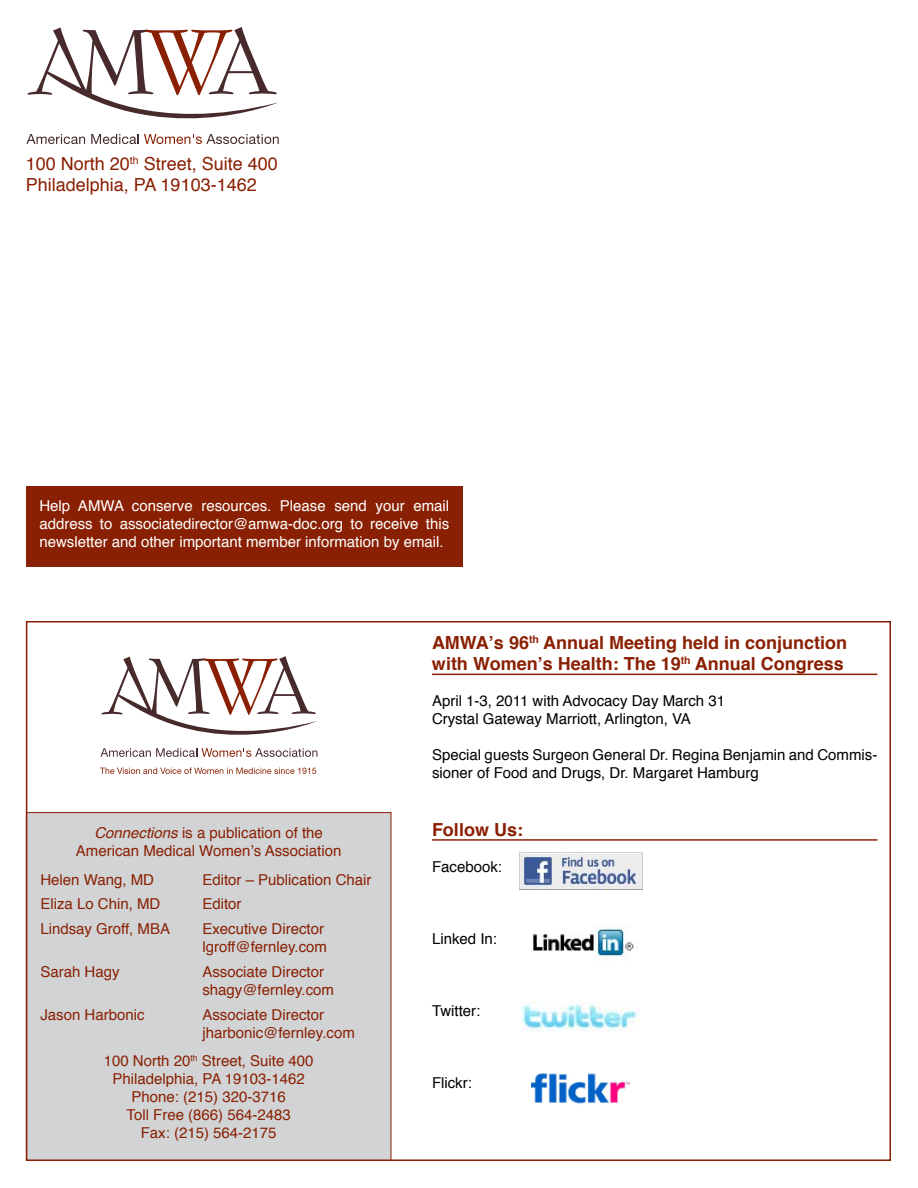
<style>
.page{position:relative;width:918px;height:1188px;background:#fff}
.page>*{position:absolute;margin:0;border:0;box-sizing:border-box;transform-origin:0 0}
.t1{font:700 18px/21.6px "Helvetica";color:#8a2003}
.t2{font:18px/21.6px "Helvetica";color:#8a2003}
.t3{font:15px/18px "Helvetica";color:#8a2003}
.t4{font:15px/18px "Helvetica";color:#000}
.t5{font:15px/18px "Helvetica";color:#fff;text-align:justify}
.s1{font-style:italic}
</style>
<div class="page">
<div style="left:26px;top:813px;width:365px;height:348px;background:#d1d3d4"></div>
<svg style="left:26px;top:27px;width:253px;height:117px"></svg>
<div style="left:26px;top:486px;width:437px;height:81px;background:#8a2003"></div>
<hr style="left:432px;top:674px;width:446px;height:1px;background:#8a2003">
<hr style="left:432px;top:839px;width:446px;height:2px;background:#8a2003">
<svg style="left:100px;top:656px;width:217px;height:118px"></svg>
<img style="left:519px;top:852px;width:123px;height:38px">
<img style="left:531px;top:1072px;width:99px;height:32px">
<img style="left:533px;top:925px;width:101px;height:36px">
<img style="left:522px;top:1001px;width:117px;height:31px">
<p class="t2" style="left:26px;top:153px;width:253px">100 North 20<sup>th</sup> Street, Suite 400<br>Philadelphia, PA 19103-1462</p>
<p class="t5" style="left:39px;top:497px;width:411px">Help AMWA conserve resources. Please send your email address to associatedirector@amwa-doc.org to receive this newsletter and other important member information by email.</p>
<p class="t3" style="left:76px;top:824px;width:267px;text-align:center"><span class="s1">Connections</span> is a publication of the<br>American Medical Women’s Association</p>
<p class="t3" style="left:40px;top:871px;width:115px">Helen Wang, MD</p>
<p class="t3" style="left:202px;top:871px;width:171px">Editor – Publication Chair</p>
<p class="t3" style="left:40px;top:896px;width:122px">Eliza Lo Chin, MD</p>
<p class="t3" style="left:202px;top:896px;width:41px">Editor</p>
<p class="t3" style="left:40px;top:920px;width:131px">Lindsay Groff, MBA</p>
<p class="t3" style="left:202px;top:920px;width:126px">Executive Director lgroff@fernley.com</p>
<p class="t3" style="left:40px;top:963px;width:81px">Sarah Hagy</p>
<p class="t3" style="left:202px;top:963px;width:133px">Associate Director shagy@fernley.com</p>
<p class="t3" style="left:40px;top:1006px;width:106px">Jason Harbonic</p>
<p class="t3" style="left:202px;top:1006px;width:154px">Associate Director jharbonic@fernley.com</p>
<p class="t3" style="left:104px;top:1053px;width:211px;text-align:center">100 North 20<sup>th</sup> Street, Suite 400<br>Philadelphia, PA 19103-1462<br>Phone: (215) 320-3716<br>Toll Free (866) 564-2483<br>Fax: (215) 564-2175</p>
<p class="t1" style="left:432px;top:632px;width:417px">AMWA’s 96<sup>th</sup> Annual Meeting held in conjunction with Women’s Health: The 19<sup>th</sup> Annual Congress</p>
<p class="t4" style="left:432px;top:693px;width:295px">April 1-3, 2011 with Advocacy Day March 31<br>Crystal Gateway Marriott, Arlington, VA</p>
<p class="t4" style="left:432px;top:747px;width:447px">Special guests Surgeon General Dr. Regina Benjamin and Commis&shy;sioner of Food and Drugs, Dr. Margaret Hamburg</p>
<p class="t1" style="left:432px;top:819px;width:93px">Follow Us:</p>
<p class="t4" style="left:432px;top:858px;width:72px">Facebook:</p>
<p class="t4" style="left:432px;top:930px;width:67px">Linked In:</p>
<p class="t4" style="left:432px;top:1002px;width:50px">Twitter:</p>
<p class="t4" style="left:432px;top:1074px;width:41px">Flickr:</p>
</div>
